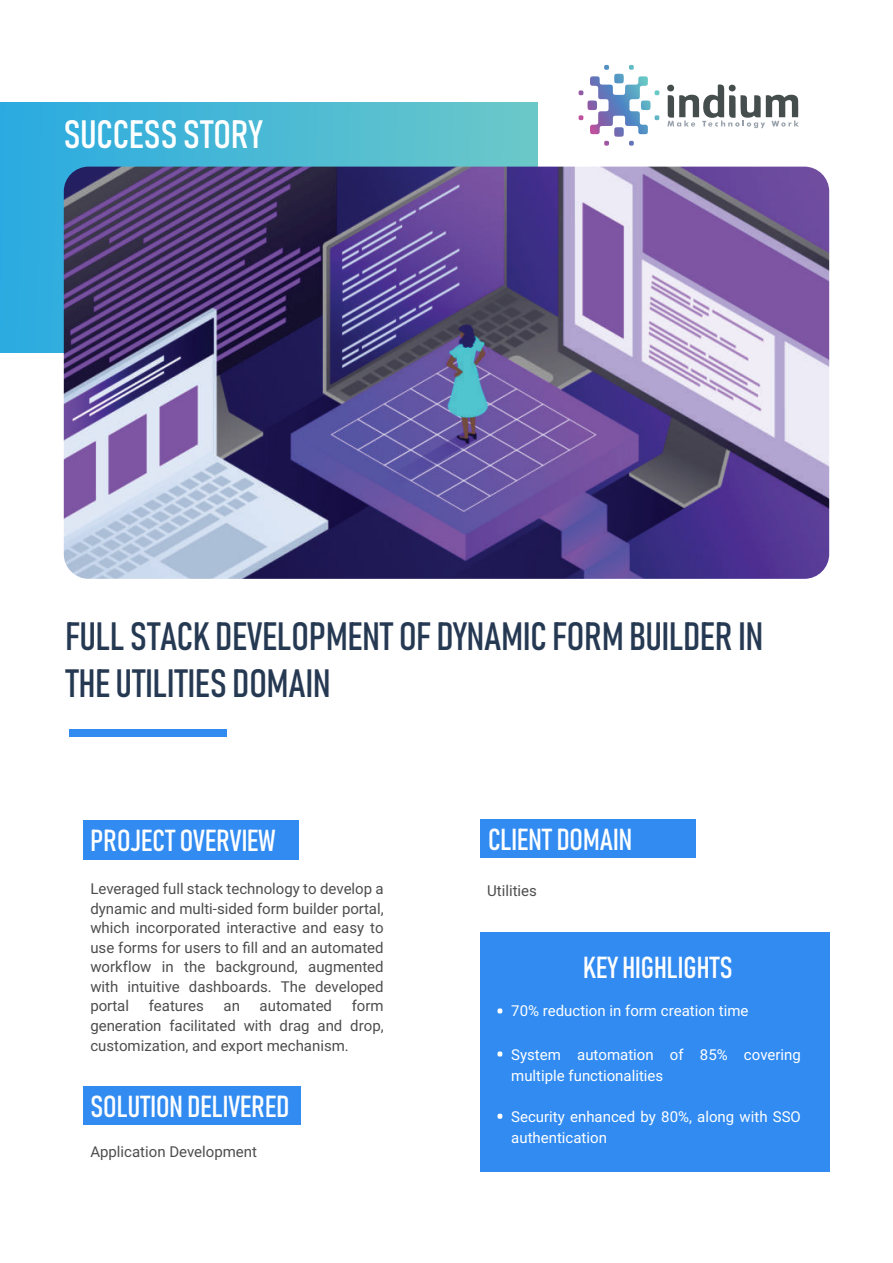
<style>
.page{position:relative;width:893px;height:1263px;background:#fff}
.page>*{position:absolute;margin:0;border:0;box-sizing:border-box;transform-origin:0 0}
.t1{font:39px/46.8px "Bahnschrift";color:#263953}
.t2{font:39px "Bahnschrift";color:#fff}
.t3{font:30px "Bahnschrift";color:#fff}
.t4{font:15px/19.5px "Roboto";color:#4d4d4f;text-align:justify}
.t5{font:15px/21px "Roboto";color:#fff}
</style>
<div class="page">
<div style="left:481px;top:820px;width:215px;height:38px;background:#318bf1"></div>
<div style="left:0;top:103px;width:538px;height:250px;background:linear-gradient(to right,#2aaae1,#6cc8c9)"></div>
<img style="left:64px;top:167px;width:765px;height:412px">
<div style="left:83px;top:820px;width:216px;height:39px;background:#318bf1"></div>
<svg style="left:667px;top:84px;width:132px;height:44px"></svg>
<svg style="left:579px;top:65px;width:69px;height:69px"></svg>
<div style="left:69px;top:729px;width:157px;height:8px;background:#318bf1"></div>
<div style="left:481px;top:932px;width:349px;height:240px;background:#318bf1"></div>
<svg style="left:497px;top:1008px;width:5px;height:5px"></svg>
<svg style="left:497px;top:1051px;width:5px;height:5px"></svg>
<svg style="left:497px;top:1114px;width:5px;height:5px"></svg>
<div style="left:83px;top:1086px;width:217px;height:38px;background:#318bf1"></div>
<h1 class="t2" style="left:64px;top:110px;width:200px">SUCCESS STORY</h1>
<h1 class="t1" style="left:65px;top:612px;width:699px">FULL STACK DEVELOPMENT OF DYNAMIC FORM BUILDER IN<br>THE UTILITIES DOMAIN</h1>
<h2 class="t3" style="left:90px;top:821px;width:187px">PROJECT OVERVIEW</h2>
<p class="t4" style="left:90px;top:879px;width:295px">Leveraged full stack technology to develop a dynamic and multi-sided form builder portal, which incorporated interactive and easy to use forms for users to fill and an automated workflow in the background, augmented with intuitive dashboards. The developed portal</p>
<p class="t4" style="left:90px;top:996px;width:295px;text-indent:261px">form generation facilitated with drag and drop, customization, and export mechanism.</p>
<p class="t4" style="left:149px;top:996px;width:57px">features</p>
<p class="t4" style="left:224px;top:996px;width:18px">an</p>
<p class="t4" style="left:260px;top:996px;width:74px">automated</p>
<h2 class="t3" style="left:90px;top:1087px;width:200px">SOLUTION DELIVERED</h2>
<p class="t4" style="left:90px;top:1141px;width:168px">Application Development</p>
<h2 class="t3" style="left:488px;top:820px;width:146px">CLIENT DOMAIN</h2>
<p class="t4" style="left:487px;top:880px;width:51px">Utilities</p>
<h2 class="t3" style="left:583px;top:949px;width:151px">KEY HIGHLIGHTS</h2>
<p class="t5" style="left:511px;top:999px;width:239px">70% reduction in form creation time</p>
<p class="t5" style="left:511px;top:1043px;width:291px">System automation of 85% covering multiple functionalities</p>
<p class="t5" style="left:511px;top:1106px;width:291px">Security enhanced by 80%, along with SSO authentication</p>
</div>
